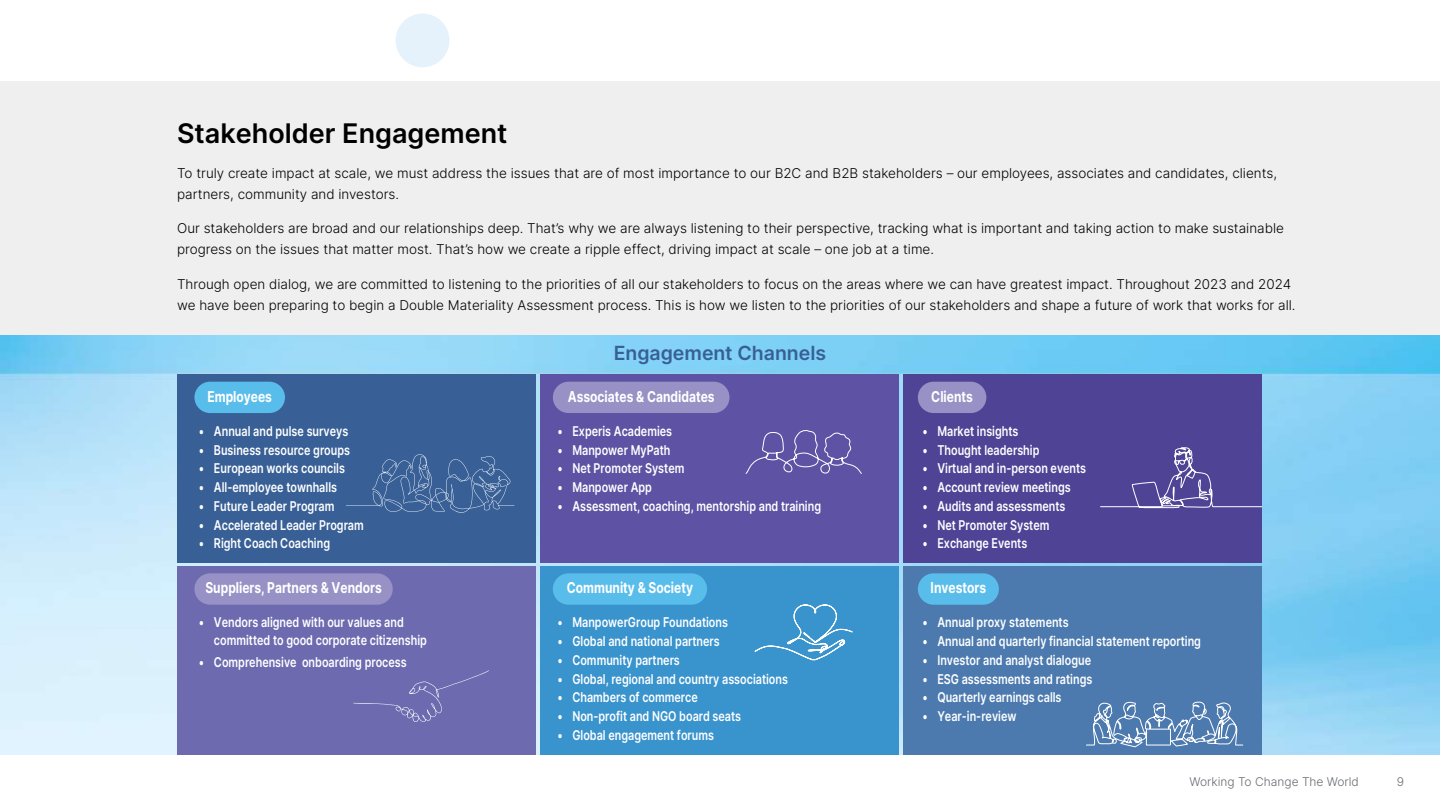
<style>
.page{position:relative;width:1440px;height:810px;background:#fff}
.page>*{position:absolute;margin:0;border:0;box-sizing:border-box;transform-origin:0 0}
.t1{font:27px "Inter";color:#000}
.t2{font:19.5px "Inter";color:#386097}
.t3{font:15px "Inter";color:#fff;scale:.8 1}
.t4{font:13.5px/18px "Inter";color:#fff;scale:.8 1}
.t5{font:300 13.5px/21px "Inter";color:#000}
.t6{font:300 12px "Inter";color:#676a70}
</style>
<div class="page">
<div style="left:0;top:81px;width:1440px;height:674px;background:#f0efef"></div>
<div style="left:396px;top:14px;width:53px;height:53px;background:#e5f1fb;border-radius:50%"></div>
<img style="left:0;top:335px;width:1440px;height:420px">
<div style="left:177px;top:374px;width:359px;height:188px;background:#386097"></div>
<div style="left:540px;top:374px;width:359px;height:188px;background:#5d52a3"></div>
<div style="left:903px;top:374px;width:359px;height:188px;background:#4f4396"></div>
<div style="left:177px;top:567px;width:359px;height:188px;background:#6d6ab0"></div>
<div style="left:540px;top:567px;width:359px;height:188px;background:#3993cd"></div>
<div style="left:903px;top:567px;width:359px;height:188px;background:#4c7aaf"></div>
<div style="left:553px;top:382px;width:177px;height:31px;background:#9791c6;border-radius:16px"></div>
<div style="left:918px;top:382px;width:68px;height:31px;background:#9791c6;border-radius:16px"></div>
<div style="left:194px;top:382px;width:91px;height:31px;background:#59bdeb;border-radius:16px"></div>
<div style="left:553px;top:573px;width:154px;height:32px;background:#59bdeb;border-radius:16px"></div>
<div style="left:918px;top:573px;width:81px;height:32px;background:#59bdeb;border-radius:16px"></div>
<div style="left:194px;top:573px;width:199px;height:32px;background:#9791c6;border-radius:16px"></div>
<svg style="left:755px;top:605px;width:98px;height:55px"></svg>
<svg style="left:745px;top:430px;width:117px;height:44px"></svg>
<svg style="left:346px;top:454px;width:168px;height:59px"></svg>
<svg style="left:1086px;top:701px;width:157px;height:47px"></svg>
<svg style="left:1100px;top:447px;width:162px;height:61px"></svg>
<svg style="left:353px;top:670px;width:136px;height:52px"></svg>
<h1 class="t1" style="left:177px;top:114px;width:332px">Stakeholder Engagement</h1>
<p class="t5" style="left:177px;top:162px;width:1101px">To truly create impact at scale, we must address the issues that are of most importance to our B2C and B2B stakeholders – our employees, associates and candidates, clients, partners, community and investors.</p>
<p class="t5" style="left:177px;top:218px;width:1108px">Our stakeholders are broad and our relationships deep. That’s why we are always listening to their perspective, tracking what is important and taking action to make sustainable progress on the issues that matter most. That’s how we create a ripple effect, driving impact at scale – one job at a time.</p>
<p class="t5" style="left:177px;top:273px;width:1120px">Through open dialog, we are committed to listening to the priorities of all our stakeholders to focus on the areas where we can have greatest impact. Throughout 2023 and 2024 we have been preparing to begin a Double Materiality Assessment process. This is how we listen to the priorities of our stakeholders and shape a future of work that works for all.</p>
<p class="t3" style="left:207px;top:386px;width:82px">Employees</p>
<p class="t4" style="left:199px;top:422px;width:188px">• Annual and pulse surveys</p>
<p class="t4" style="left:199px;top:440px;width:190px">• Business resource groups</p>
<p class="t4" style="left:199px;top:459px;width:184px">• European works councils</p>
<p class="t4" style="left:199px;top:478px;width:174px">• All-employee townhalls</p>
<p class="t4" style="left:199px;top:497px;width:171px">• Future Leader Program</p>
<p class="t4" style="left:199px;top:515px;width:208px">• Accelerated Leader Program</p>
<p class="t4" style="left:199px;top:534px;width:165px">• Right Coach Coaching</p>
<p class="t3" style="left:205px;top:576px;width:222px">Suppliers, Partners &amp; Vendors</p>
<p class="t4" style="left:214px;top:613px;width:268px;text-indent:-15px">• Vendors aligned with our values and committed to good corporate citizenship</p>
<p class="t4" style="left:199px;top:653px;width:261px">• Comprehensive onboarding process</p>
<h2 class="t2" style="left:614px;top:339px;width:214px">Engagement Channels</h2>
<p class="t3" style="left:568px;top:386px;width:185px">Associates &amp; Candidates</p>
<p class="t4" style="left:557px;top:422px;width:145px">• Experis Academies</p>
<p class="t4" style="left:557px;top:440px;width:143px">• Manpower MyPath</p>
<p class="t4" style="left:557px;top:459px;width:160px">• Net Promoter System</p>
<p class="t4" style="left:557px;top:478px;width:120px">• Manpower App</p>
<p class="t4" style="left:557px;top:497px;width:331px">• Assessment, coaching, mentorship and training</p>
<p class="t3" style="left:567px;top:576px;width:159px">Community &amp; Society</p>
<p class="t4" style="left:557px;top:613px;width:215px">• ManpowerGroup Foundations</p>
<p class="t4" style="left:557px;top:632px;width:205px">• Global and national partners</p>
<p class="t4" style="left:557px;top:651px;width:155px">• Community partners</p>
<p class="t4" style="left:557px;top:670px;width:290px">• Global, regional and country associations</p>
<p class="t4" style="left:557px;top:688px;width:177px">• Chambers of commerce</p>
<p class="t4" style="left:557px;top:707px;width:231px">• Non-profit and NGO board seats</p>
<p class="t4" style="left:557px;top:726px;width:197px">• Global engagement forums</p>
<p class="t3" style="left:931px;top:386px;width:53px">Clients</p>
<p class="t4" style="left:922px;top:422px;width:122px">• Market insights</p>
<p class="t4" style="left:922px;top:440px;width:148px">• Thought leadership</p>
<p class="t4" style="left:922px;top:459px;width:206px">• Virtual and in-person events</p>
<p class="t4" style="left:922px;top:478px;width:187px">• Account review meetings</p>
<p class="t4" style="left:922px;top:497px;width:180px">• Audits and assessments</p>
<p class="t4" style="left:922px;top:515px;width:160px">• Net Promoter System</p>
<p class="t4" style="left:922px;top:534px;width:133px">• Exchange Events</p>
<p class="t3" style="left:931px;top:576px;width:71px">Investors</p>
<p class="t4" style="left:922px;top:613px;width:184px">• Annual proxy statements</p>
<p class="t4" style="left:922px;top:632px;width:350px">• Annual and quarterly financial statement reporting</p>
<p class="t4" style="left:922px;top:651px;width:212px">• Investor and analyst dialogue</p>
<p class="t4" style="left:922px;top:670px;width:214px">• ESG assessments and ratings</p>
<p class="t4" style="left:922px;top:688px;width:176px">• Quarterly earnings calls</p>
<p class="t4" style="left:922px;top:707px;width:119px">• Year-in-review</p>
<p class="t6" style="left:1189px;top:773px;width:171px">Working To Change The World</p>
<p class="t6" style="left:1397px;top:773px;width:9px">9</p>
</div>
